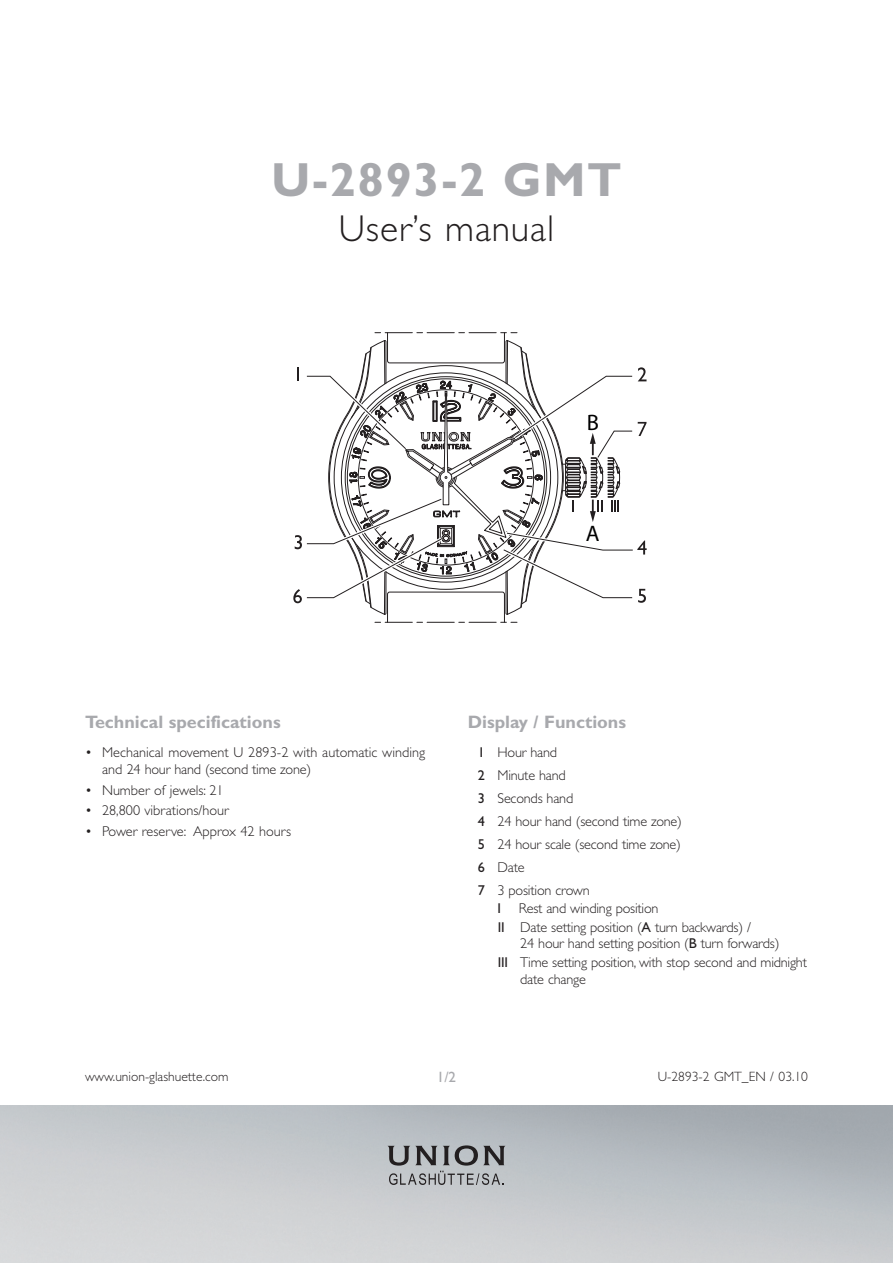
<style>
.page{position:relative;width:893px;height:1263px;background:#fff}
.page>*{position:absolute;margin:0;border:0;box-sizing:border-box;transform-origin:0 0}
.t1{font:700 48px "Gill Sans Std";letter-spacing:.03em;color:#a8a9ad}
.t2{font:300 37.5px "Gill Sans Std";letter-spacing:.025em;color:#231f20}
.t3{font:22.5px "Myriad";color:#000}
.t4{font:700 18px "Gill Sans Std";color:#a8a9ad}
.t5{font:15px "Gill Sans Std";color:#a8a9ad}
.t6{font:300 14.25px/22.8px "Gill Sans Std";letter-spacing:-.015em;color:#231f20}
.t7{font:300 13.5px "Gill Sans Std";color:#231f20}
.s1{font-weight:400}
</style>
<div class="page">
<img style="left:0;top:1106px;width:893px;height:157px">
<svg style="left:387px;top:1145px;width:118px;height:20px;background:#828487"></svg>
<svg style="left:389px;top:1171px;width:115px;height:14px;background:#a0a2a5"></svg>
<svg style="left:293px;top:332px;width:354px;height:291px"></svg>
<h1 class="t1" style="left:271px;top:151px;width:352px">U-2893-2 GMT</h1>
<h2 class="t2" style="left:339px;top:207px;width:217px">User’s manual</h2>
<h3 class="t3" style="left:587px;top:411px;width:14px">B</h3>
<h3 class="t3" style="left:586px;top:522px;width:15px">A</h3>
<p class="t4" style="left:85px;top:711px;width:197px">Technical specifications</p>
<p class="t6" style="left:102px;top:745px;width:325px;line-height:16.5px;text-indent:-17px">• Mechanical movement U 2893-2 with automatic winding and 24 hour hand (second time zone)</p>
<p class="t6" style="left:85px;top:779px;width:140px">• Number of jewels: 21</p>
<p class="t6" style="left:85px;top:799px;width:145px">• 28,800 vibrations/hour</p>
<p class="t6" style="left:85px;top:820px;width:208px">• Power reserve: Approx 42 hours</p>
<p class="t4" style="left:468px;top:711px;width:160px">Display / Functions</p>
<p class="t6" style="left:478px;top:741px;width:206px"><span class="s1">1</span> Hour hand<br><span class="s1">2</span> Minute hand<br><span class="s1">3</span> Seconds hand<br><span class="s1">4</span> 24 hour hand (second time zone)<br><span class="s1">5</span> 24 hour scale (second time zone)<br><span class="s1">6</span> Date<br><span class="s1">7</span> 3 position crown</p>
<p class="t6" style="left:497px;top:899px;width:255px;line-height:18.6px"><span class="s1">I</span> Rest and winding position<br><span class="s1">II</span> Date setting position (<span class="s1">A</span> turn backwards) /</p>
<p class="t6" style="left:498px;top:934px;width:311px;line-height:18.6px;text-align:center">24 hour hand setting position (<span class="s1">B</span> turn forwards)<br><span class="s1">III</span> Time setting position, with stop second and midnight</p>
<p class="t6" style="left:520px;top:967px;width:67px">date change</p>
<p class="t7" style="left:85px;top:1069px;width:145px">www.union-glashuette.com</p>
<p class="t7" style="left:658px;top:1069px;width:152px">U-2893-2 GMT_EN / 03.10</p>
<p class="t5" style="left:437px;top:1068px;width:21px">1/2</p>
</div>
